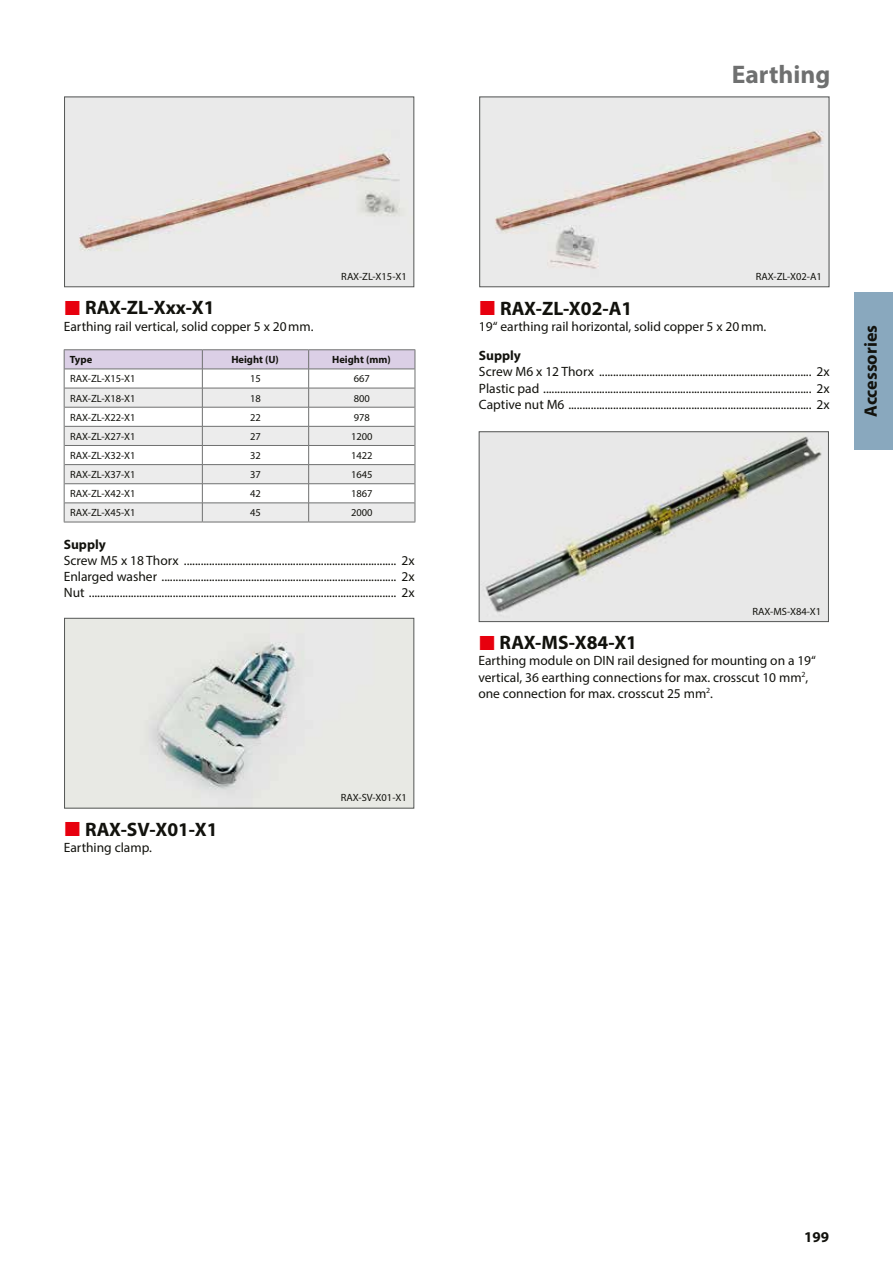
<style>
.page{position:relative;width:893px;height:1263px;background:#fff}
.page>*{position:absolute;margin:0;border:0;box-sizing:border-box;transform-origin:0 0}
.t1{font:700 25.5px "Myriad Pro";color:#6f7070}
.t2{font:700 19.5px "Myriad Pro";color:#12120d}
.t3{font:700 18px "Myriad Pro";color:#12120d}
.t4{font:700 15px "Myriad Pro";color:#12120d}
.t5{font:13.5px/16.2px "Myriad Pro";color:#12120d;text-align:justify}
.t6{font:700 13.5px "Myriad Pro";color:#12120d}
.t7{font:10.5px "Myriad Pro";color:#12120d}
.t8{font:700 10.5px "Myriad Pro";color:#12120d}
</style>
<div class="page">
<hr style="left:64px;top:349px;width:138px;height:1px;background:#6f7070">
<hr style="left:202px;top:349px;width:107px;height:1px;background:#6f7070">
<hr style="left:309px;top:349px;width:106px;height:1px;background:#6f7070">
<svg style="left:64px;top:350px;width:352px;height:172px"></svg>
<hr style="left:64px;top:522px;width:138px;height:1px;background:#6f7070">
<hr style="left:202px;top:522px;width:107px;height:1px;background:#6f7070">
<hr style="left:309px;top:522px;width:106px;height:1px;background:#6f7070">
<img style="left:481px;top:434px;width:346px;height:186px">
<div style="left:479px;top:432px;width:350px;height:190px;border:1px solid #555756"></div>
<img style="left:66px;top:99px;width:346px;height:186px">
<div style="left:64px;top:97px;width:350px;height:190px;border:1px solid #555756"></div>
<img style="left:66px;top:620px;width:346px;height:186px">
<div style="left:64px;top:618px;width:350px;height:190px;border:1px solid #555756"></div>
<img style="left:481px;top:99px;width:346px;height:186px">
<div style="left:479px;top:97px;width:350px;height:190px;border:1px solid #555756"></div>
<div style="left:855px;top:292px;width:38px;height:158px;background:#89a8be"></div>
<h1 class="t1" style="left:732px;top:58px;width:100px">Earthing</h1>
<p class="t7" style="left:341px;top:270px;width:67px">RAX-ZL-X15-X1</p>
<p class="t7" style="left:756px;top:270px;width:68px">RAX-ZL-X02-A1</p>
<h2 class="t2" style="left:85px;top:295px;width:131px">RAX-ZL-Xxx-X1</h2>
<p class="t5" style="left:64px;top:318px;width:251px">Earthing rail vertical, solid copper 5 x 20mm.</p>
<p class="t8" style="left:70px;top:353px;width:24px">Type</p>
<p class="t8" style="left:231px;top:353px;width:49px">Height (U)</p>
<p class="t8" style="left:332px;top:353px;width:60px">Height (mm)</p>
<p class="t7" style="left:70px;top:372px;width:67px">RAX-ZL-X15-X1</p>
<p class="t7" style="left:250px;top:372px;width:12px">15</p>
<p class="t7" style="left:354px;top:372px;width:18px">667</p>
<p class="t7" style="left:70px;top:392px;width:67px">RAX-ZL-X18-X1</p>
<p class="t7" style="left:250px;top:392px;width:12px">18</p>
<p class="t7" style="left:354px;top:392px;width:18px">800</p>
<p class="t7" style="left:70px;top:411px;width:67px">RAX-ZL-X22-X1</p>
<p class="t7" style="left:250px;top:411px;width:12px">22</p>
<p class="t7" style="left:354px;top:411px;width:18px">978</p>
<p class="t7" style="left:70px;top:430px;width:67px">RAX-ZL-X27-X1</p>
<p class="t7" style="left:250px;top:430px;width:12px">27</p>
<p class="t7" style="left:351px;top:430px;width:23px">1200</p>
<p class="t7" style="left:70px;top:449px;width:67px">RAX-ZL-X32-X1</p>
<p class="t7" style="left:250px;top:449px;width:12px">32</p>
<p class="t7" style="left:351px;top:449px;width:23px">1422</p>
<p class="t7" style="left:70px;top:468px;width:67px">RAX-ZL-X37-X1</p>
<p class="t7" style="left:250px;top:468px;width:12px">37</p>
<p class="t7" style="left:351px;top:468px;width:23px">1645</p>
<p class="t7" style="left:70px;top:487px;width:67px">RAX-ZL-X42-X1</p>
<p class="t7" style="left:250px;top:487px;width:12px">42</p>
<p class="t7" style="left:351px;top:487px;width:23px">1867</p>
<p class="t7" style="left:70px;top:506px;width:67px">RAX-ZL-X45-X1</p>
<p class="t7" style="left:250px;top:506px;width:12px">45</p>
<p class="t7" style="left:351px;top:506px;width:23px">2000</p>
<p class="t6" style="left:64px;top:535px;width:44px">Supply</p>
<p class="t5" style="left:64px;top:552px;width:352px">Screw M5 x 18 Thorx ............................................................................ 2x Enlarged washer .................................................................................... 2x Nut .............................................................................................................. 2x</p>
<h2 class="t2" style="left:500px;top:296px;width:134px">RAX-ZL-X02-A1</h2>
<p class="t5" style="left:479px;top:318px;width:289px">19“ earthing rail horizontal, solid copper 5 x 20mm.</p>
<p class="t6" style="left:479px;top:347px;width:44px">Supply</p>
<p class="t5" style="left:479px;top:364px;width:352px">Screw M6 x 12 Thorx ............................................................................ 2x Plastic pad ................................................................................................ 2x Captive nut M6 ....................................................................................... 2x</p>
<p class="t7" style="left:752px;top:604px;width:70px">RAX-MS-X84-X1</p>
<h2 class="t2" style="left:500px;top:630px;width:139px">RAX-MS-X84-X1</h2>
<p class="t5" style="left:478px;top:653px;width:339px;text-align:left">Earthing module on DIN rail designed for mounting on a 19“ vertical, 36 earthing connections for max. crosscut 10 mm<sup>2</sup>, one connection for max. crosscut 25 mm<sup>2</sup>.</p>
<h3 class="t3" style="left:859px;top:417px;width:93px;rotate:-90deg">Accessories</h3>
<h2 class="t2" style="left:85px;top:816px;width:134px">RAX-SV-X01-X1</h2>
<p class="t5" style="left:64px;top:839px;width:90px">Earthing clamp.</p>
<p class="t7" style="left:341px;top:791px;width:68px">RAX-SV-X01-X1</p>
<p class="t4" style="left:804px;top:1227px;width:26px">199</p>
</div>
